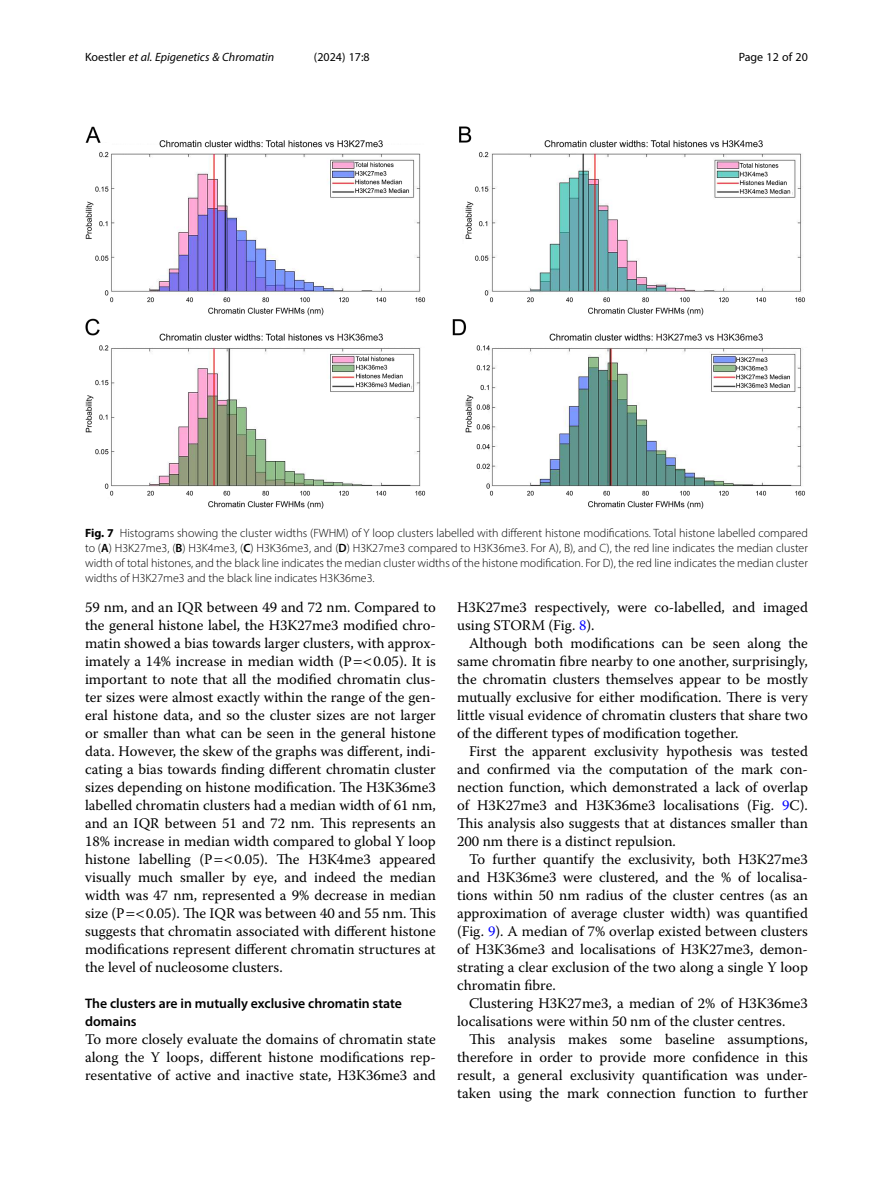
<style>
.page{position:relative;width:893px;height:1191px;background:#fff}
.page>*{position:absolute;margin:0;border:0;box-sizing:border-box;transform-origin:0 0}
.Body_Text_Indent{font:14.7px/18px "Warnock Pro";color:#000;text-align:justify}
.Body_Text{font:14.7px/18px "Warnock Pro";color:#000;text-align:justify}
.Head_2{font:600 13.8px/18px "Myriad Pro";color:#000}
.Figure_Caption{font:300 12px/15px "Myriad Pro";color:#000;text-align:justify}
.t1{font:italic 12px "Myriad Pro";color:#000}
.t2{font:12px "Myriad Pro";color:#000}
.s1{font-style:normal}
.s2{font-weight:700}
.s3{font-weight:600}
.s4{color:#00f}
</style>
<div class="page">
<img style="left:85px;top:126px;width:720px;height:383px">
<p class="t1" style="left:85px;top:50px;width:191px"><span class="s1">Koestler</span> et al. Epigenetics &amp; Chromatin</p>
<p class="t2" style="left:314px;top:50px;width:57px">(2024) 17:8</p>
<p class="t2" style="left:739px;top:50px;width:71px">Page 12 of 20</p>
<p class="Figure_Caption" style="left:85px;top:525px;width:724px"><span class="s2">Fig. 7</span> Histograms showing the cluster widths (FWHM) of Y loop clusters labelled with different histone modifications. Total histone labelled compared to (<span class="s3">A</span>) H3K27me3, (<span class="s3">B</span>) H3K4me3, (<span class="s3">C</span>) H3K36me3, and (<span class="s3">D</span>) H3K27me3 compared to H3K36me3. For A), B), and C), the red line indicates the median cluster width of total histones, and the black line indicates the median cluster widths of the histone modification. For D), the red line indicates the median cluster widths of H3K27me3 and the black line indicates H3K36me3.</p>
<p class="Body_Text_Indent" style="left:85px;top:598px;width:352px">59 nm, and an IQR between 49 and 72 nm. Compared to the general histone label, the H3K27me3 modified chro&shy;matin showed a bias towards larger clusters, with approx&shy;imately a 14% increase in median width (P</p>
<p class="Body_Text_Indent" style="left:85px;top:652px;width:352px;text-indent:288px">0.05). It is important to note that all the modified chromatin clus&shy;ter sizes were almost exactly within the range of the gen&shy;eral histone data, and so the cluster sizes are not larger or smaller than what can be seen in the general histone data. However, the skew of the graphs was different, indi&shy;cating a bias towards finding different chromatin cluster sizes depending on histone modification. The H3K36me3 labelled chromatin clusters had a median width of 61 nm, and an IQR between 51 and 72 nm. This represents an 18% increase in median width compared to global Y loop histone labelling (P</p>
<p class="Body_Text_Indent" style="left:85px;top:850px;width:352px;text-indent:149px">0.05). The H3K4me3 appeared visually much smaller by eye, and indeed the median width was 47 nm, represented a 9% decrease in median size (P</p>
<p class="Body_Text_Indent" style="left:85px;top:904px;width:352px;text-indent:61px">0.05). The IQR was between 40 and 55 nm. This suggests that chromatin associated with different histone modifications represent different chromatin structures at the level of nucleosome clusters.</p>
<p class="Head_2" style="left:85px;top:994px;width:318px">The clusters are in mutually exclusive chromatin state domains</p>
<p class="Body_Text" style="left:85px;top:1030px;width:352px">To more closely evaluate the domains of chromatin state along the Y loops, different histone modifications rep&shy;resentative of active and inactive state, H3K36me3 and</p>
<p class="Body_Text" style="left:457px;top:598px;width:352px">H3K27me3 respectively, were co-labelled, and imaged using STORM (Fig. <span class="s4">8</span>).</p>
<p class="Body_Text_Indent" style="left:457px;top:634px;width:352px;text-indent:12px">Although both modifications can be seen along the same chromatin fibre nearby to one another, surprisingly, the chromatin clusters themselves appear to be mostly mutually exclusive for either modification. There is very little visual evidence of chromatin clusters that share two of the different types of modification together.</p>
<p class="Body_Text_Indent" style="left:457px;top:742px;width:352px;text-indent:12px">First the apparent exclusivity hypothesis was tested and confirmed via the computation of the mark con&shy;nection function, which demonstrated a lack of overlap of H3K27me3 and H3K36me3 localisations (Fig. <span class="s4">9</span>C).<br>This analysis also suggests that at distances smaller than 200 nm there is a distinct repulsion.</p>
<p class="Body_Text_Indent" style="left:457px;top:850px;width:352px;text-indent:12px">To further quantify the exclusivity, both H3K27me3 and H3K36me3 were clustered, and the % of localisa&shy;tions within 50 nm radius of the cluster centres (as an approximation of average cluster width) was quantified (Fig. <span class="s4">9</span>). A median of 7% overlap existed between clusters of H3K36me3 and localisations of H3K27me3, demon&shy;strating a clear exclusion of the two along a single Y loop chromatin fibre.</p>
<p class="Body_Text_Indent" style="left:457px;top:994px;width:352px;text-indent:12px">Clustering H3K27me3, a median of 2% of H3K36me3 localisations were within 50 nm of the cluster centres.</p>
<p class="Body_Text_Indent" style="left:457px;top:1030px;width:352px;text-indent:12px">This analysis makes some baseline assumptions, therefore in order to provide more confidence in this result, a general exclusivity quantification was under&shy;taken using the mark connection function to further</p>
</div>
